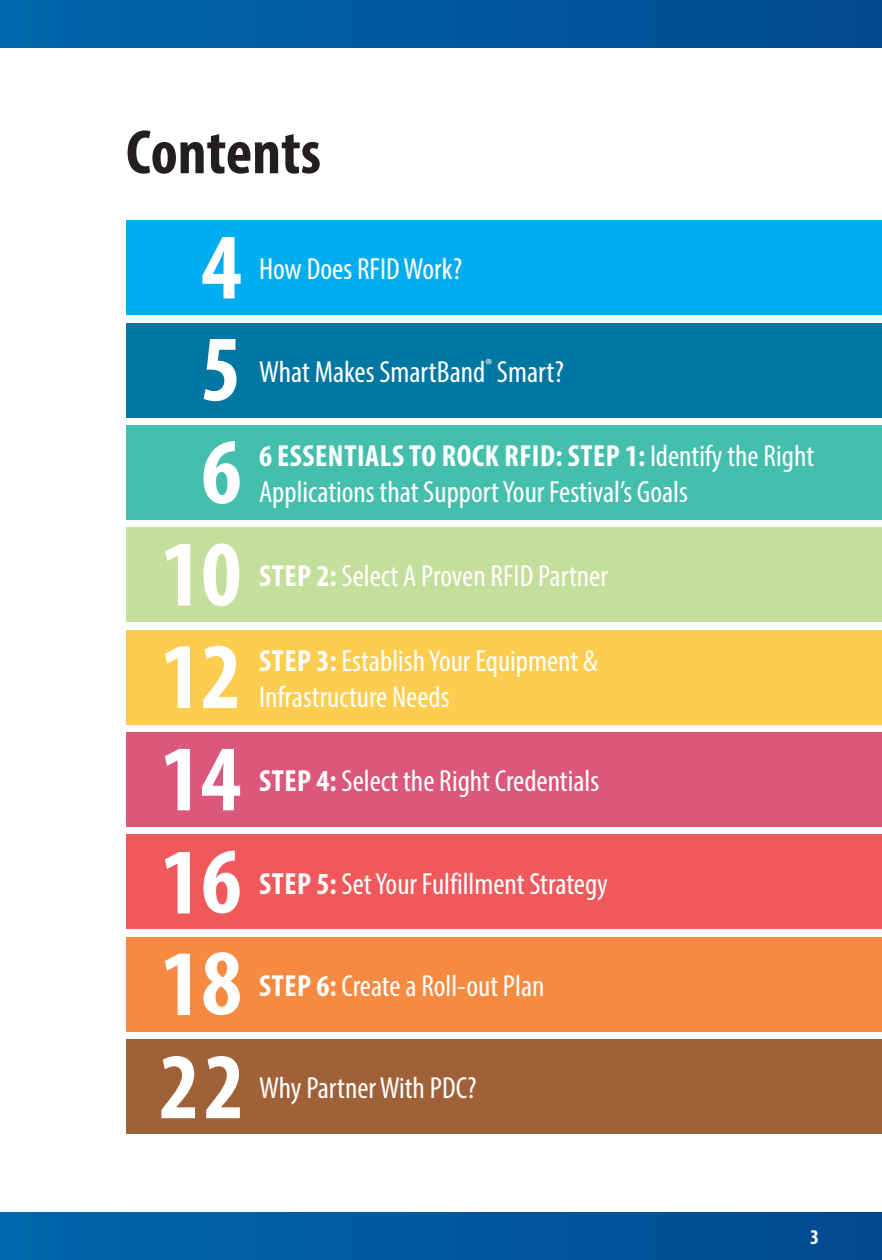
<style>
.page{position:relative;width:882px;height:1260px;background:#fff}
.page>*{position:absolute;margin:0;border:0;box-sizing:border-box;transform-origin:0 0}
.t1{font:700 condensed 63px "Myriad Pro";color:#231f20}
.t2{font:condensed 30.62px/36.8px "Myriad Pro";color:#fff}
.t3{font:700 condensed 21px "Myriad Pro";color:#fff}
.s1{font-weight:700}
</style>
<div class="page">
<div style="left:0;top:0;width:882px;height:47px;background:linear-gradient(to right,#0067ab,#014a90)"></div>
<div style="left:126px;top:220px;width:756px;height:95px;background:#00aeef"></div>
<div style="left:126px;top:630px;width:756px;height:94px;background:#fecc4e"></div>
<div style="left:126px;top:323px;width:756px;height:94px;background:#0077a3"></div>
<div style="left:126px;top:732px;width:756px;height:95px;background:#db587c"></div>
<div style="left:126px;top:425px;width:756px;height:95px;background:#45bfad"></div>
<div style="left:126px;top:835px;width:756px;height:94px;background:#f0595b"></div>
<div style="left:126px;top:937px;width:756px;height:95px;background:#f58a40"></div>
<div style="left:126px;top:528px;width:756px;height:94px;background:#c4df9b"></div>
<div style="left:126px;top:1040px;width:756px;height:94px;background:#a06139"></div>
<svg style="left:202px;top:237px;width:39px;height:61px"></svg>
<svg style="left:165px;top:749px;width:75px;height:61px"></svg>
<svg style="left:204px;top:339px;width:33px;height:62px"></svg>
<svg style="left:203px;top:441px;width:37px;height:63px"></svg>
<svg style="left:203px;top:851px;width:37px;height:62px"></svg>
<svg style="left:203px;top:952px;width:37px;height:63px"></svg>
<svg style="left:165px;top:543px;width:74px;height:63px"></svg>
<svg style="left:165px;top:852px;width:25px;height:61px"></svg>
<svg style="left:165px;top:954px;width:25px;height:61px"></svg>
<svg style="left:165px;top:646px;width:72px;height:62px"></svg>
<svg style="left:161px;top:1056px;width:34px;height:62px"></svg>
<svg style="left:206px;top:1056px;width:34px;height:62px"></svg>
<div style="left:0;top:1213px;width:882px;height:47px;background:linear-gradient(to right,#0067ab,#014a90)"></div>
<p class="t1" style="left:126px;top:113px;width:197px">Contents</p>
<p class="t2" style="left:259px;top:250px;width:205px">How Does RFID Work?</p>
<p class="t2" style="left:259px;top:353px;width:306px">What Makes SmartBand<sup>®</sup> Smart?</p>
<p class="t2" style="left:259px;top:437px;width:557px"><span class="s1">6 ESSENTIALS TO ROCK RFID: STEP 1:</span> Identify the Right<br>Applications that Support Your Festival’s Goals</p>
<p class="t2" style="left:259px;top:557px;width:350px"><span class="s1">STEP 2:</span> Select A Proven RFID Partner</p>
<p class="t2" style="left:259px;top:642px;width:341px"><span class="s1">STEP 3:</span> Establish Your Equipment &amp;<br>Infrastructure Needs</p>
<p class="t2" style="left:259px;top:762px;width:341px"><span class="s1">STEP 4:</span> Select the Right Credentials</p>
<p class="t2" style="left:259px;top:865px;width:350px"><span class="s1">STEP 5:</span> Set Your Fulfillment Strategy</p>
<p class="t2" style="left:259px;top:967px;width:287px"><span class="s1">STEP 6:</span> Create a Roll-out Plan</p>
<p class="t2" style="left:259px;top:1069px;width:219px">Why Partner With PDC?</p>
<p class="t3" style="left:810px;top:1224px;width:10px">3</p>
</div>
